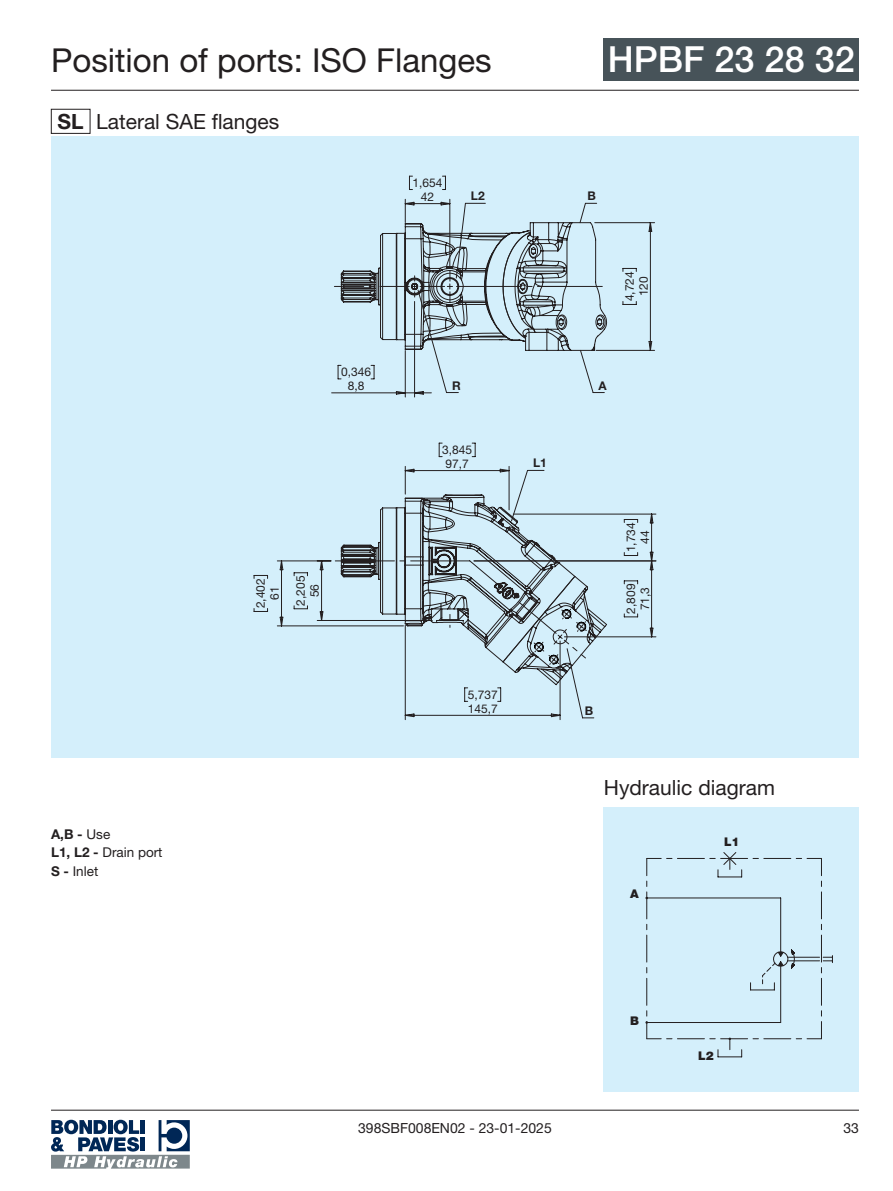
<style>
.page{position:relative;width:893px;height:1191px;background:#fff}
.page>*{position:absolute;margin:0;border:0;box-sizing:border-box;transform-origin:0 0}
.t1{font:500 36px "Helvetica Neue LT Std";color:#fff}
.t2{font:33px "Helvetica Neue LT Std";color:#231f20}
.t3{font:21px "Helvetica Neue LT Std";color:#231f20}
.t4{font:13.95px "Helvetica Neue LT Std";color:#231f20}
.t5{font:13.5px/18.1px "Helvetica Neue LT Std";color:#231f20}
.t6{font:12px/14px "Helvetica Neue LT Std";color:#231f20;text-align:center}
.t7{font:700 12px "Helvetica Neue LT Std";color:#231f20}
.t8{font:900 12px "Helvetica Neue LT Std";color:#231f20}
.s1{font-weight:700}
</style>
<div class="page">
<hr style="left:51px;top:90px;width:808px;height:1px;background:#231f20">
<hr style="left:51px;top:1109px;width:808px;height:1px;background:#231f20">
<svg style="left:51px;top:1119px;width:139px;height:49px"></svg>
<div style="left:604px;top:38px;width:255px;height:43px;background:#475359"></div>
<div style="left:51px;top:109px;width:39px;height:25px;border:1px solid #231f20"></div>
<div style="left:51px;top:137px;width:808px;height:621px;background:#d4effb"></div>
<svg style="left:254px;top:443px;width:402px;height:277px"></svg>
<svg style="left:331px;top:176px;width:324px;height:221px"></svg>
<div style="left:604px;top:807px;width:255px;height:284px;background:#d4effb"></div>
<svg style="left:646px;top:852px;width:187px;height:205px"></svg>
<h2 class="t2" style="left:51px;top:41px;width:442px">Position of ports: ISO Flanges</h2>
<h1 class="t1" style="left:608px;top:38px;width:248px">HPBF 23 28 32</h1>
<h3 class="t3" style="left:58px;top:109px;width:223px"><span class="s1">SL</span> Lateral SAE flanges</h3>
<p class="t6" style="left:341px;top:365px;width:31px">0,346<br>8,8</p>
<p class="t6" style="left:413px;top:175px;width:31px">1,654<br>42</p>
<p class="t7" style="left:471px;top:189px;width:15px">L2</p>
<p class="t7" style="left:588px;top:189px;width:10px">B</p>
<p class="t6" style="left:622px;top:301px;width:31px;rotate:-90deg">4,724<br>120</p>
<p class="t7" style="left:452px;top:378px;width:10px">R</p>
<p class="t7" style="left:599px;top:378px;width:10px">A</p>
<p class="t6" style="left:442px;top:442px;width:31px;text-align:left">3,845<br>97,7</p>
<p class="t7" style="left:533px;top:456px;width:15px">L1</p>
<p class="t6" style="left:624px;top:552px;width:31px;rotate:-90deg">1,734<br>44</p>
<p class="t6" style="left:253px;top:608px;width:31px;rotate:-90deg">2,402<br>61</p>
<p class="t6" style="left:293px;top:605px;width:31px;rotate:-90deg">2,205<br>56</p>
<p class="t6" style="left:624px;top:614px;width:31px;text-align:left;rotate:-90deg">2,809<br>71,3</p>
<p class="t5" style="left:51px;top:825px;width:113px"><span class="s1">A,B -</span> Use<br><span class="s1">L1, L2 -</span> Drain port<br><span class="s1">S -</span> Inlet</p>
<p class="t6" style="left:468px;top:687px;width:31px;text-align:left">5,737<br>145,7</p>
<p class="t7" style="left:585px;top:703px;width:10px">B</p>
<h3 class="t3" style="left:604px;top:775px;width:173px">Hydraulic diagram</h3>
<p class="t8" style="left:630px;top:886px;width:10px">A</p>
<p class="t8" style="left:724px;top:834px;width:17px">L1</p>
<p class="t8" style="left:630px;top:1013px;width:10px">B</p>
<p class="t8" style="left:698px;top:1048px;width:17px">L2</p>
<p class="t4" style="left:358px;top:1119px;width:195px">398SBF008EN02 - 23-01-2025</p>
<p class="t4" style="left:843px;top:1119px;width:17px">33</p>
</div>
